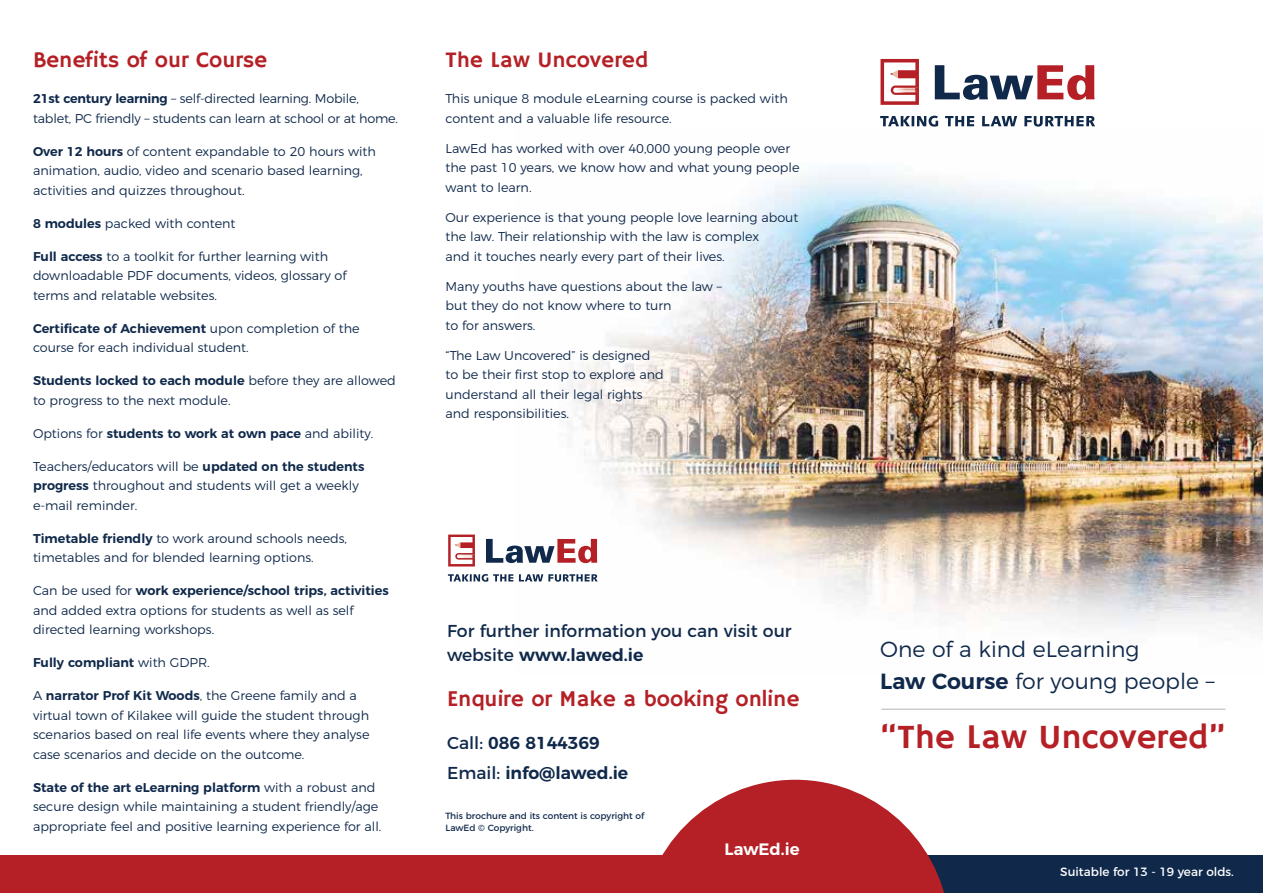
<style>
.page{position:relative;width:1263px;height:893px;background:#fff}
.page>*{position:absolute;margin:0;border:0;box-sizing:border-box;transform-origin:0 0}
.t1{font:34.5px "Hammersmith One";color:#b42025}
.t2{font:22.5px "Hammersmith One";color:#b42025}
.t3{font:300 21.9px/31.3px "Montserrat";color:#10294b}
.t4{font:17.25px/24px "Montserrat";color:#10294b}
.t5{font:600 17.25px "Montserrat";color:#10294b}
.t6{font:600 16.5px "Montserrat";color:#fff}
.t7{font:300 12.75px/19.5px "Montserrat";color:#10294b}
.t8{font:600 12.75px "Montserrat";color:#10294b}
.t9{font:12px "Montserrat";color:#fff}
.t10{font:9px/12px "Montserrat";color:#10294b}
.s1{font-weight:600}
.s2{font-weight:300}
.s3{font-weight:400}
</style>
<div class="page">
<div style="left:911px;top:855px;width:352px;height:38px;background:#10294b"></div>
<div style="left:0;top:855px;width:665px;height:38px;background:#b42025"></div>
<svg style="left:662px;top:780px;width:282px;height:113px"></svg>
<img style="left:518px;top:169px;width:745px;height:461px">
<svg style="left:880px;top:116px;width:58px;height:11px"></svg>
<svg style="left:945px;top:116px;width:29px;height:10px"></svg>
<svg style="left:982px;top:116px;width:35px;height:10px"></svg>
<svg style="left:1024px;top:116px;width:71px;height:11px"></svg>
<svg style="left:880px;top:59px;width:39px;height:46px"></svg>
<svg style="left:935px;top:65px;width:159px;height:35px"></svg>
<svg style="left:448px;top:574px;width:65px;height:8px"></svg>
<svg style="left:519px;top:574px;width:79px;height:8px"></svg>
<svg style="left:448px;top:535px;width:27px;height:31px"></svg>
<svg style="left:486px;top:539px;width:111px;height:24px"></svg>
<hr style="left:881px;top:709px;width:344px;height:1px;background:#b4b4b4">
<h2 class="t2" style="left:33px;top:47px;width:236px">Benefits of our Course</h2>
<p class="t7" style="left:33px;top:88px;width:367px"><span class="s1">21st century learning</span> – self-directed learning. Mobile, tablet, PC friendly – students can learn at school or at home.</p>
<p class="t7" style="left:33px;top:141px;width:344px"><span class="s1">Over 12 hours</span> of content expandable to 20 hours with animation, audio, video and scenario based learning, activities and quizzes throughout.</p>
<p class="t7" style="left:33px;top:213px;width:204px"><span class="s1">8 modules</span> packed with content</p>
<p class="t7" style="left:33px;top:246px;width:315px"><span class="s1">Full access</span> to a toolkit for further learning with downloadable PDF documents, videos, glossary of terms and relatable websites.</p>
<p class="t7" style="left:33px;top:318px;width:328px"><span class="s1">Certificate of Achievement</span> upon completion of the course for each individual student.</p>
<p class="t7" style="left:33px;top:370px;width:364px"><span class="s1">Students locked to each module</span> before they are allowed to progress to the next module.</p>
<p class="t8" style="left:33px;top:423px;width:342px"><span class="s2">Options for</span> students to work at own pace <span class="s2">and ability.</span></p>
<p class="t7" style="left:33px;top:456px;width:333px">Teachers/educators will be <span class="s1">updated on the students progress</span> throughout and students will get a weekly e-mail reminder.</p>
<p class="t7" style="left:33px;top:528px;width:316px"><span class="s1">Timetable friendly</span> to work around schools needs, timetables and for blended learning options.</p>
<p class="t7" style="left:33px;top:580px;width:357px">Can be used for <span class="s1">work experience/school trips, activities </span>and added extra options for students as well as self directed learning workshops.</p>
<p class="t8" style="left:33px;top:652px;width:178px">Fully compliant <span class="s2">with GDPR.</span></p>
<p class="t7" style="left:33px;top:685px;width:338px">A <span class="s1">narrator Prof Kit Woods</span>, the Greene family and a virtual town of Kilakee will guide the student through scenarios based on real life events where they analyse case scenarios and decide on the outcome.</p>
<p class="t7" style="left:33px;top:776px;width:350px"><span class="s1">State of the art eLearning platform</span> with a robust and secure design while maintaining a student friendly/age appropriate feel and positive learning experience for all.</p>
<h2 class="t2" style="left:446px;top:47px;width:204px">The Law Uncovered</h2>
<p class="t7" style="left:446px;top:88px;width:344px">This unique 8 module eLearning course is packed with content and a valuable life resource.</p>
<p class="t7" style="left:446px;top:138px;width:356px">LawEd has worked with over 40,000 young people over the past 10 years, we know how and what young people want to learn.</p>
<p class="t7" style="left:446px;top:207px;width:354px">Our experience is that young people love learning about the law. Their relationship with the law is complex<br>and it touches nearly every part of their lives.</p>
<p class="t7" style="left:446px;top:276px;width:278px">Many youths have questions about the law – but they do not know where to turn<br>to for answers.</p>
<p class="t7" style="left:446px;top:345px;width:220px">“The Law Uncovered” is designed to be their first stop to explore and understand all their legal rights and responsibilities.</p>
<h3 class="t4" style="left:447px;top:617px;width:346px">For further information you can visit our website <span class="s1">www.lawed.ie</span></h3>
<h2 class="t2" style="left:447px;top:686px;width:354px">Enquire or Make a booking online</h2>
<h3 class="t5" style="left:447px;top:729px;width:154px"><span class="s3">Call:</span> 086 8144369</h3>
<h3 class="t5" style="left:447px;top:759px;width:183px"><span class="s3">Email:</span> info@lawed.ie</h3>
<p class="t10" style="left:446px;top:809px;width:200px">This brochure and its content is copyright of<br>LawEd © Copyright.</p>
<p class="t6" style="left:724px;top:836px;width:77px">LawEd.ie</p>
<h3 class="t3" style="left:880px;top:632px;width:336px">One of a kind eLearning<br><span class="s1">Law Course</span> for young people –</h3>
<h1 class="t1" style="left:880px;top:717px;width:347px">“The Law Uncovered”</h1>
<p class="t9" style="left:1060px;top:862px;width:175px">Suitable for 13 - 19 year olds.</p>
</div>
